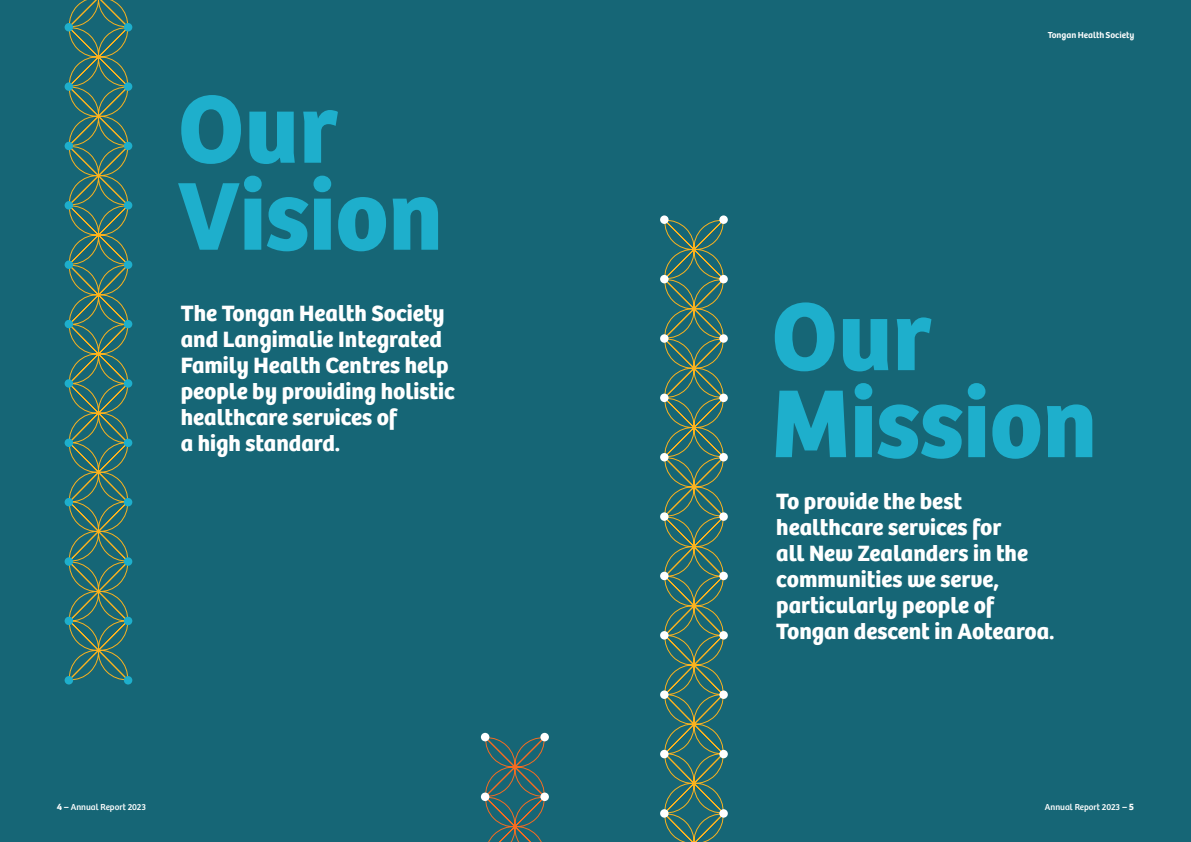
<style>
.page{position:relative;width:1191px;height:842px;background:#fff}
.page>*{position:absolute;margin:0;border:0;box-sizing:border-box;transform-origin:0 0}
.Massive{font:700 100px/87px "Bree";color:#1eafcc}
.Large_Pull_out{font:700 23px/26px "Bree";color:#fff}
.t1{font:9px "Bree";color:#fff}
.t2{font:600 9px "Bree";color:#fff}
.s1{font-family:"Setimo";font-weight:700}
</style>
<div class="page">
<div style="left:595px;top:0;width:596px;height:842px;background:#166676"></div>
<div style="left:0;top:0;width:595px;height:842px;background:#166676"></div>
<div style="left:124px;top:23px;width:8px;height:8px;background:#1eafcc;border-radius:50%"></div>
<div style="left:65px;top:23px;width:8px;height:8px;background:#1eafcc;border-radius:50%"></div>
<div style="left:124px;top:82px;width:8px;height:9px;background:#1eafcc;border-radius:50%"></div>
<div style="left:65px;top:82px;width:8px;height:9px;background:#1eafcc;border-radius:50%"></div>
<div style="left:124px;top:142px;width:8px;height:8px;background:#1eafcc;border-radius:50%"></div>
<div style="left:65px;top:142px;width:8px;height:8px;background:#1eafcc;border-radius:50%"></div>
<div style="left:124px;top:201px;width:8px;height:9px;background:#1eafcc;border-radius:50%"></div>
<div style="left:65px;top:201px;width:8px;height:9px;background:#1eafcc;border-radius:50%"></div>
<div style="left:124px;top:260px;width:8px;height:9px;background:#1eafcc;border-radius:50%"></div>
<div style="left:124px;top:320px;width:8px;height:8px;background:#1eafcc;border-radius:50%"></div>
<div style="left:124px;top:379px;width:8px;height:9px;background:#1eafcc;border-radius:50%"></div>
<div style="left:124px;top:439px;width:8px;height:8px;background:#1eafcc;border-radius:50%"></div>
<div style="left:124px;top:498px;width:8px;height:8px;background:#1eafcc;border-radius:50%"></div>
<div style="left:65px;top:260px;width:8px;height:9px;background:#1eafcc;border-radius:50%"></div>
<div style="left:65px;top:320px;width:8px;height:8px;background:#1eafcc;border-radius:50%"></div>
<div style="left:65px;top:379px;width:8px;height:9px;background:#1eafcc;border-radius:50%"></div>
<div style="left:65px;top:439px;width:8px;height:8px;background:#1eafcc;border-radius:50%"></div>
<div style="left:65px;top:498px;width:8px;height:8px;background:#1eafcc;border-radius:50%"></div>
<svg style="left:67px;top:0;width:63px;height:681px"></svg>
<div style="left:124px;top:676px;width:8px;height:8px;background:#1eafcc;border-radius:50%"></div>
<div style="left:65px;top:676px;width:8px;height:8px;background:#1eafcc;border-radius:50%"></div>
<div style="left:124px;top:617px;width:8px;height:8px;background:#1eafcc;border-radius:50%"></div>
<div style="left:65px;top:617px;width:8px;height:8px;background:#1eafcc;border-radius:50%"></div>
<div style="left:124px;top:557px;width:8px;height:9px;background:#1eafcc;border-radius:50%"></div>
<div style="left:65px;top:557px;width:8px;height:9px;background:#1eafcc;border-radius:50%"></div>
<svg style="left:719px;top:215px;width:9px;height:9px"></svg>
<svg style="left:660px;top:215px;width:8px;height:9px"></svg>
<div style="left:719px;top:275px;width:9px;height:8px;background:#fff;border-radius:50%"></div>
<div style="left:719px;top:334px;width:9px;height:9px;background:#fff;border-radius:50%"></div>
<svg style="left:660px;top:334px;width:8px;height:9px"></svg>
<svg style="left:719px;top:394px;width:9px;height:8px"></svg>
<div style="left:719px;top:453px;width:9px;height:8px;background:#fff;border-radius:50%"></div>
<div style="left:719px;top:512px;width:9px;height:9px;background:#fff;border-radius:50%"></div>
<svg style="left:719px;top:572px;width:9px;height:8px"></svg>
<div style="left:719px;top:631px;width:9px;height:8px;background:#fff;border-radius:50%"></div>
<div style="left:719px;top:690px;width:9px;height:9px;background:#fff;border-radius:50%"></div>
<svg style="left:719px;top:750px;width:9px;height:8px"></svg>
<svg style="left:660px;top:512px;width:8px;height:9px"></svg>
<svg style="left:660px;top:690px;width:8px;height:9px"></svg>
<svg style="left:662px;top:218px;width:63px;height:624px"></svg>
<div style="left:719px;top:809px;width:9px;height:9px;background:#fff;border-radius:50%"></div>
<div style="left:660px;top:809px;width:8px;height:9px;background:#fff;border-radius:50%"></div>
<div style="left:540px;top:733px;width:9px;height:8px;background:#fff;border-radius:50%"></div>
<div style="left:481px;top:733px;width:8px;height:8px;background:#fff;border-radius:50%"></div>
<svg style="left:483px;top:735px;width:63px;height:107px"></svg>
<div style="left:540px;top:792px;width:9px;height:9px;background:#fff;border-radius:50%"></div>
<div style="left:481px;top:792px;width:8px;height:9px;background:#fff;border-radius:50%"></div>
<p class="Massive" style="left:178px;top:77px;width:266px">Our<br>Vision</p>
<p class="Large_Pull_out" style="left:181px;top:298px;width:276px">The Tongan Health Society and Langimalie Integrated<br>Family Health Centres help people by providing holistic healthcare services of<br>a high standard.</p>
<p class="t2" style="left:1047px;top:30px;width:88px">Tongan Health Society</p>
<p class="Massive" style="left:771px;top:285px;width:327px">Our<br>Mission</p>
<p class="Large_Pull_out" style="left:776px;top:486px;width:280px">To provide the best healthcare services for<br>all New Zealanders in the communities we serve, particularly people of<br>Tongan descent in Aotearoa.</p>
<p class="t1" style="left:57px;top:802px;width:91px"><span class="s1">4 –</span> Annual Report 2023</p>
<p class="t1" style="left:1044px;top:802px;width:91px">Annual Report 2023 <span class="s1">– 5</span></p>
</div>
